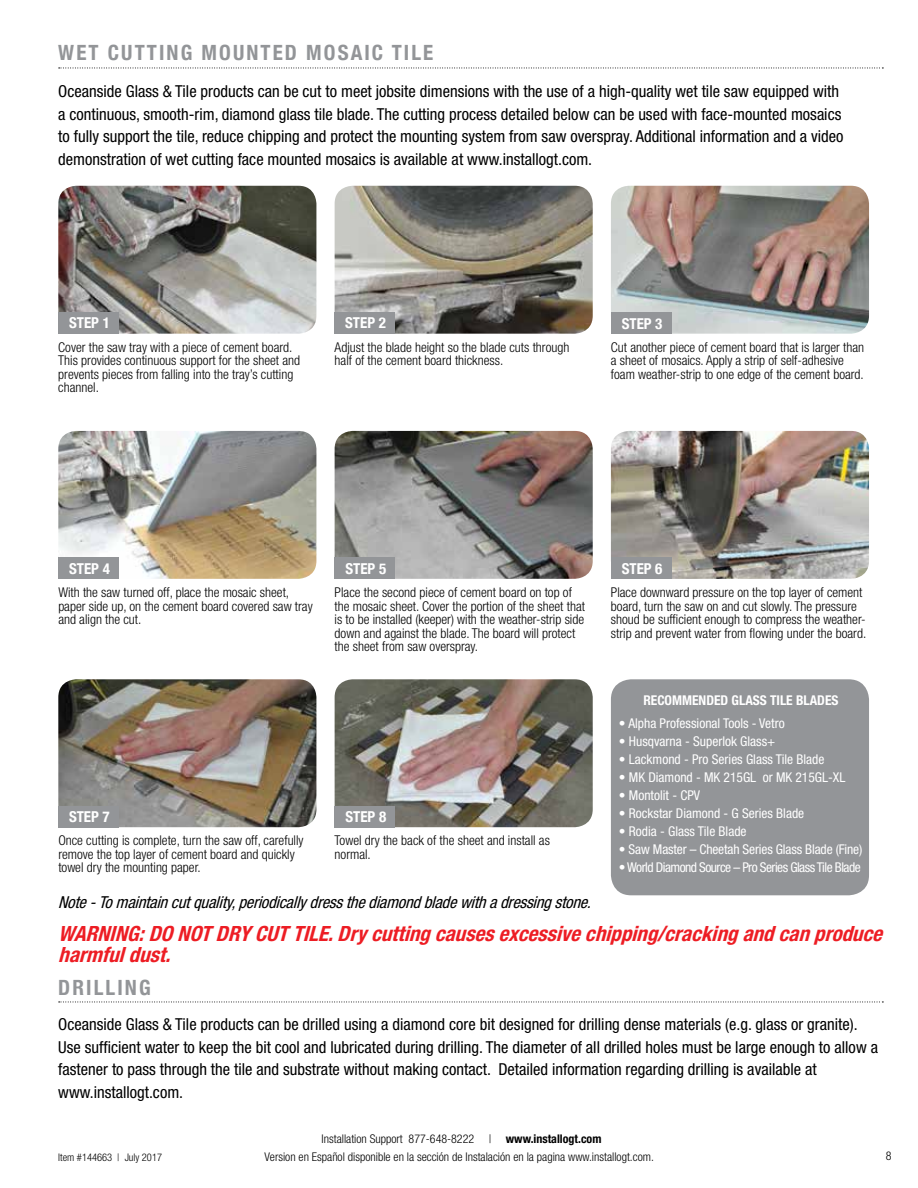
<style>
.page{position:relative;width:918px;height:1188px;background:#fff}
.page>*{position:absolute;margin:0;border:0;box-sizing:border-box;transform-origin:0 0}
.t1{font:italic 700 condensed 21px/21px "Helvetica Neue LT Std";color:#ed1d24}
.t2{font:700 condensed 21px "Helvetica Neue";letter-spacing:.1em;color:#939598}
.t3{font:condensed 16.5px/22.5px "Helvetica Neue LT Std";color:#000}
.t4{font:italic condensed 16.5px "Helvetica Neue LT Std";color:#000}
.t5{font:700 condensed 15px "Helvetica Neue";color:#fff}
.t6{font:300 condensed 13.5px/13.5px "Helvetica Neue LT Std";color:#000}
.t7{font:condensed 13.5px "Helvetica Neue LT Std";color:#fff}
.t8{font:condensed 13.5px "Helvetica Neue LT Std";letter-spacing:-.04em;color:#fff}
.t9{font:700 condensed 13.5px "Helvetica Neue LT Std";color:#fff}
.t10{font:300 condensed 12px "Helvetica Neue LT Std";color:#000}
.t11{font:300 condensed 10.5px "Helvetica Neue LT Std";color:#000}
.s1{font-weight:700}
</style>
<div class="page">
<div style="left:611px;top:679px;width:258px;height:216px;background:#939598;border-radius:20px"></div>
<svg style="left:59px;top:68px;width:824px;height:1px"></svg>
<svg style="left:59px;top:1002px;width:824px;height:1px"></svg>
<img style="left:58px;top:186px;width:258px;height:148px">
<div style="left:58px;top:313px;width:61px;height:21px;background:#939598"></div>
<img style="left:335px;top:186px;width:258px;height:148px">
<div style="left:334px;top:313px;width:61px;height:21px;background:#939598"></div>
<img style="left:611px;top:186px;width:258px;height:148px">
<div style="left:611px;top:313px;width:61px;height:21px;background:#939598"></div>
<img style="left:58px;top:431px;width:258px;height:148px">
<div style="left:58px;top:558px;width:61px;height:21px;background:#939598"></div>
<img style="left:335px;top:431px;width:258px;height:148px">
<div style="left:335px;top:558px;width:60px;height:21px;background:#939598"></div>
<img style="left:611px;top:431px;width:258px;height:148px">
<div style="left:611px;top:558px;width:61px;height:21px;background:#939598"></div>
<img style="left:58px;top:679px;width:258px;height:148px">
<div style="left:58px;top:806px;width:61px;height:21px;background:#939598"></div>
<img style="left:335px;top:679px;width:258px;height:148px">
<div style="left:335px;top:806px;width:60px;height:21px;background:#939598"></div>
<h1 class="t2" style="left:58px;top:40px;width:377px">WET CUTTING MOUNTED MOSAIC TILE</h1>
<p class="t3" style="left:58px;top:80px;width:787px">Oceanside Glass &amp; Tile products can be cut to meet jobsite dimensions with the use of a high-quality wet tile saw equipped with a continuous, smooth-rim, diamond glass tile blade. The cutting process detailed below can be used with face-mounted mosaics to fully support the tile, reduce chipping and protect the mounting system from saw overspray. Additional information and a video demonstration of wet cutting face mounted mosaics is available at www.installogt.com.</p>
<p class="t5" style="left:69px;top:314px;width:42px">STEP 1</p>
<p class="t5" style="left:345px;top:314px;width:42px">STEP 2</p>
<p class="t5" style="left:622px;top:314px;width:42px">STEP 3</p>
<p class="t6" style="left:58px;top:340px;width:243px">Cover the saw tray with a piece of cement board.<br>This provides continuous support for the sheet and prevents pieces from falling into the tray’s cutting channel.</p>
<p class="t6" style="left:335px;top:340px;width:236px">Adjust the blade height so the blade cuts through half of the cement board thickness.</p>
<p class="t6" style="left:611px;top:340px;width:255px">Cut another piece of cement board that is larger than a sheet of mosaics. Apply a strip of self-adhesive foam weather-strip to one edge of the cement board.</p>
<p class="t5" style="left:69px;top:559px;width:42px">STEP 4</p>
<p class="t5" style="left:345px;top:559px;width:42px">STEP 5</p>
<p class="t5" style="left:622px;top:559px;width:42px">STEP 6</p>
<p class="t6" style="left:58px;top:585px;width:256px">With the saw turned off, place the mosaic sheet, paper side up, on the cement board covered saw tray and align the cut.</p>
<p class="t6" style="left:335px;top:585px;width:252px">Place the second piece of cement board on top of the mosaic sheet. Cover the portion of the sheet that is to be installed (keeper) with the weather-strip side down and against the blade. The board will protect the sheet from saw overspray.</p>
<p class="t5" style="left:69px;top:808px;width:42px">STEP 7</p>
<p class="t5" style="left:345px;top:808px;width:42px">STEP 8</p>
<p class="t6" style="left:58px;top:834px;width:247px">Once cutting is complete, turn the saw off, carefully remove the top layer of cement board and quickly towel dry the mounting paper.</p>
<p class="t6" style="left:335px;top:834px;width:217px">Towel dry the back of the sheet and install as normal.</p>
<p class="t4" style="left:58px;top:893px;width:539px">Note-Tomaintaincutquality,periodicallydressthediamondbladewithadressingstone.</p>
<p class="t6" style="left:611px;top:585px;width:257px">Place downward pressure on the top layer of cement board, turn the saw on and cut slowly. The pressure shoud be sufficient enough to compress the weather&shy;strip and prevent water from flowing under the board.</p>
<p class="t9" style="left:643px;top:692px;width:197px">RECOMMENDED GLASS TILE BLADES</p>
<p class="t7" style="left:619px;top:715px;width:167px">• Alpha Professional Tools - Vetro</p>
<p class="t7" style="left:619px;top:733px;width:158px">• Husqvarna - Superlok Glass+</p>
<p class="t7" style="left:619px;top:751px;width:207px">• Lackmond - Pro Series Glass Tile Blade</p>
<p class="t7" style="left:619px;top:769px;width:228px">• MK Diamond - MK 215GL or MK 215GL-XL</p>
<p class="t7" style="left:619px;top:787px;width:83px">• Montolit - CPV</p>
<p class="t7" style="left:619px;top:805px;width:187px">• Rockstar Diamond - G Series Blade</p>
<p class="t7" style="left:619px;top:823px;width:129px">• Rodia - Glass Tile Blade</p>
<p class="t7" style="left:619px;top:841px;width:245px">• Saw Master – Cheetah Series Glass Blade (Fine)</p>
<p class="t8" style="left:619px;top:859px;width:243px">• World Diamond Source – Pro Series Glass Tile Blade</p>
<h1 class="t1" style="left:58px;top:923px;width:832px">WARNING:DONOTDRYCUTTILE.Drycuttingcausesexcessivechipping/crackingandcanproduce harmfuldust.</h1>
<h1 class="t2" style="left:58px;top:975px;width:94px">DRILLING</h1>
<p class="t3" style="left:58px;top:1013px;width:821px">Oceanside Glass &amp; Tile products can be drilled using a diamond core bit designed for drilling dense materials (e.g. glass or granite).<br>Use sufficient water to keep the bit cool and lubricated during drilling. The diameter of all drilled holes must be large enough to allow a fastener to pass through the tile and substrate without making contact. Detailed information regarding drilling is available at www.installogt.com.</p>
<p class="t10" style="left:322px;top:1131px;width:281px">Installation Support 877-648-8222 | <span class="s1">www.installogt.com</span></p>
<p class="t11" style="left:58px;top:1151px;width:105px">Item #144663 | July 2017</p>
<p class="t10" style="left:265px;top:1150px;width:391px">Version en Español disponible en la sección de Instalación en la pagina www.installogt.com.</p>
<p class="t10" style="left:886px;top:1149px;width:7px">8</p>
</div>
